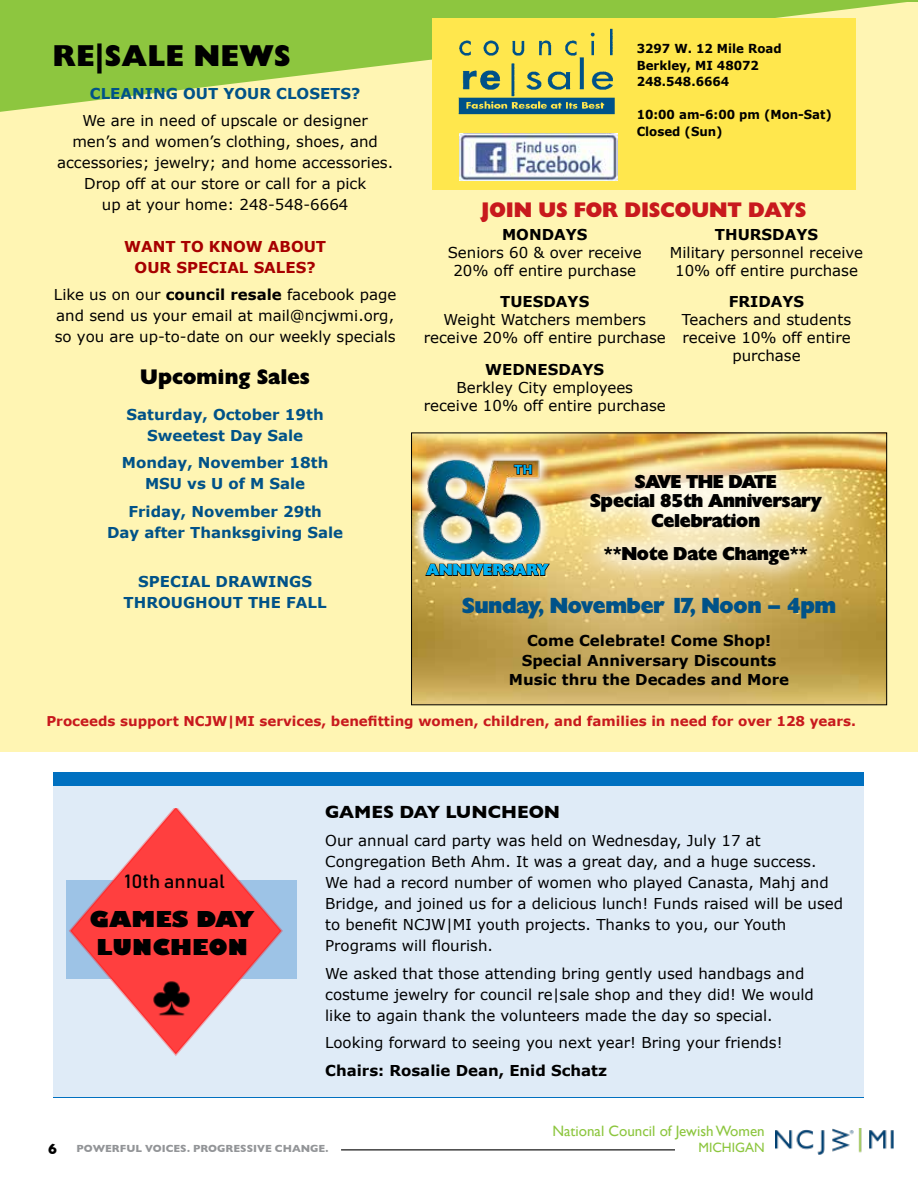
<style>
.page{position:relative;width:918px;height:1188px;background:#fff}
.page>*{position:absolute;margin:0;border:0;box-sizing:border-box;transform-origin:0 0}
.t1{font:30px "Gill Sans Extra Bold Display";letter-spacing:.02em;color:#000}
.t2{font:800 21.3px/28px "Gill Sans";color:#000;text-align:center;scale:1.06 1}
.t3{font:21px "Gallant";color:#005288}
.t4{font:21px "Gill Sans Extra Bold Display";color:#c8191d}
.t5{font:21px "Gill Sans Extra Bold Display";color:#000}
.t6{font:18.9px "Bahnschrift";color:#000;scale:1.06 1}
.t7{font:18px/19.5px "Gallant";color:#000;text-align:center}
.t8{font:700 18px "Gill Sans";color:#000}
.t9{font:15.3px "Gallant";letter-spacing:.03em;color:#00aeef}
.t10{font:15px/21px "Verdana";color:#000;text-align:center}
.t11{font:700 15px/21px "Verdana";color:#005288;text-align:center}
.t12{font:700 15px/19.5px "Verdana";color:#000;text-align:center}
.t13{font:700 15px/21px "Verdana";color:#a70000;text-align:center}
.t14{font:15px "Gill Sans";color:#8dc63f}
.t15{font:700 15px "Gill Sans";color:#000}
.t16{font:700 13.5px "Verdana";color:#c8191d}
.t17{font:13.5px "Gill Sans";color:#8dc63f}
.t18{font:700 12.45px/16.5px "Verdana";color:#000;scale:.95 1}
.t19{font:700 12.3px "Verdana";color:#00aeef}
.t20{font:700 10.5px "Gill Sans";color:#939598}
.s1{font-weight:700}
</style>
<div class="page">
<div style="left:54px;top:772px;width:810px;height:14px;background:#0070c0"></div>
<div style="left:54px;top:786px;width:810px;height:311px;background:#dfebf7"></div>
<div style="left:0;top:0;width:918px;height:752px;background:#fff5b3"></div>
<img style="left:775px;top:1128px;width:119px;height:26px">
<hr style="left:341px;top:1149px;width:334px;height:1px;background:#000">
<svg style="left:0;top:1px;width:918px;height:111px;fill:#8dc63f"></svg>
<hr style="left:0;top:0;width:918px;height:1px;background:#8dc63f">
<div style="left:432px;top:18px;width:423px;height:172px;background:#ffe74d"></div>
<img style="left:458px;top:28px;width:157px;height:87px">
<img style="left:459px;top:133px;width:158px;height:48px">
<div style="left:66px;top:880px;width:231px;height:99px;background:#9dc3e6"></div>
<svg style="left:69px;top:808px;width:214px;height:248px"></svg>
<img style="left:152px;top:979px;width:39px;height:39px">
<img style="left:413px;top:435px;width:472px;height:268px">
<div style="left:411px;top:433px;width:476px;height:272px;border:1px solid #000"></div>
<div style="left:565px;top:449px;width:281px;height:140px;background:#fff;opacity:.8"></div>
<div style="left:410px;top:447px;width:142px;height:126px;background:#fff;opacity:.9"></div>
<img style="left:420px;top:448px;width:127px;height:119px">
<svg style="left:424px;top:563px;width:127px;height:14px;background:#877746"></svg>
<svg style="left:513px;top:464px;width:20px;height:11px"></svg>
<h1 class="t1" style="left:53px;top:38px;width:239px">RE|SALE NEWS</h1>
<p class="t11" style="left:90px;top:83px;width:272px">CLEANING OUT YOUR CLOSETS?</p>
<p class="t10" style="left:57px;top:111px;width:338px">We are in need of upscale or designer<br>men’s and women’s clothing, shoes, and accessories; jewelry; and home accessories.<br>Drop off at our store or call for a pick<br>up at your home: 248-548-6664</p>
<p class="t13" style="left:124px;top:236px;width:204px">WANT TO KNOW ABOUT<br>OUR SPECIAL SALES?</p>
<p class="t10" style="left:54px;top:285px;width:344px;text-align:left">Like us on our <span class="s1">council resale</span> facebook page and send us your email at mail@ncjwmi.org, so you are up-to-date on our weekly specials</p>
<h3 class="t5" style="left:140px;top:364px;width:171px">Upcoming Sales</h3>
<p class="t11" style="left:127px;top:404px;width:199px">Saturday, October 19th<br>Sweetest Day Sale</p>
<p class="t11" style="left:122px;top:453px;width:208px">Monday, November 18th<br>MSU vs U of M Sale</p>
<p class="t11" style="left:107px;top:501px;width:238px">Friday, November 29th<br>Day after Thanksgiving Sale</p>
<p class="t11" style="left:124px;top:571px;width:205px">SPECIAL DRAWINGS<br>THROUGHOUT THE FALL</p>
<p class="t18" style="left:637px;top:40px;width:154px">3297 W. 12 Mile Road<br>Berkley, MI 48072<br>248.548.6664</p>
<p class="t18" style="left:637px;top:107px;width:207px">10:00 am-6:00 pm (Mon-Sat)<br>Closed (Sun)</p>
<h3 class="t4" style="left:481px;top:198px;width:327px">JOIN US FOR DISCOUNT DAYS</h3>
<p class="t12" style="left:502px;top:225px;width:87px">MONDAYS</p>
<p class="t10" style="left:448px;top:244px;width:196px;line-height:18px">Seniors 60 &amp; over receive<br>20% off entire purchase</p>
<p class="t12" style="left:500px;top:292px;width:91px">TUESDAYS</p>
<p class="t10" style="left:424px;top:311px;width:244px;line-height:18px">Weight Watchers members receive 20% off entire purchase</p>
<p class="t12" style="left:485px;top:360px;width:121px">WEDNESDAYS</p>
<p class="t10" style="left:424px;top:379px;width:244px;line-height:18px">Berkley City employees<br>receive 10% off entire purchase</p>
<p class="t12" style="left:715px;top:225px;width:105px">THURSDAYS</p>
<p class="t10" style="left:670px;top:244px;width:195px;line-height:18px">Military personnel receive<br>10% off entire purchase</p>
<p class="t12" style="left:729px;top:292px;width:77px">FRIDAYS</p>
<p class="t10" style="left:682px;top:311px;width:171px;line-height:18px">Teachers and students receive 10% off entire purchase</p>
<p class="t19" style="left:514px;top:462px;width:20px">TH</p>
<p class="t9" style="left:427px;top:562px;width:123px">ANNIVERSARY</p>
<p class="t7" style="left:590px;top:473px;width:233px">SAVE THE DATE<br>Special 85th Anniversary<br>Celebration</p>
<p class="t7" style="left:604px;top:545px;width:205px">**Note Date Change**</p>
<h3 class="t3" style="left:462px;top:596px;width:375px">Sunday, November 17, Noon – 4pm</h3>
<p class="t12" style="left:509px;top:631px;width:282px">Come Celebrate! Come Shop!<br>Special Anniversary Discounts<br>Music thru the Decades and More</p>
<p class="t16" style="left:46px;top:712px;width:811px">Proceeds support NCJW|MI services, benefitting women, children, and families in need for over 128 years.</p>
<p class="t15" style="left:48px;top:1137px;width:10px">6</p>
<p class="t6" style="left:125px;top:869px;width:96px">10th annual</p>
<h2 class="t2" style="left:90px;top:907px;width:157px">GAMES DAY<br>LUNCHEON</h2>
<p class="t8" style="left:325px;top:798px;width:236px">GAMES DAY LUNCHEON</p>
<p class="t10" style="left:325px;top:830px;width:520px;text-align:left">Our annual card party was held on Wednesday, July 17 at Congregation Beth Ahm. It was a great day, and a huge success.<br>We had a record number of women who played Canasta, Mahj and Bridge, and joined us for a delicious lunch! Funds raised will be used to benefit NCJW|MI youth projects. Thanks to you, our Youth Programs will flourish.</p>
<p class="t10" style="left:325px;top:963px;width:490px;text-align:left">We asked that those attending bring gently used handbags and costume jewelry for council re|sale shop and they did! We would like to again thank the volunteers made the day so special.</p>
<p class="t10" style="left:325px;top:1033px;width:459px">Looking forward to seeing you next year! Bring your friends!</p>
<p class="t12" style="left:325px;top:1061px;width:283px">Chairs: Rosalie Dean, Enid Schatz</p>
<p class="t14" style="left:552px;top:1122px;width:214px">National Council of Jewish Women</p>
<p class="t20" style="left:77px;top:1140px;width:253px">POWERFUL VOICES. PROGRESSIVE CHANGE.</p>
<p class="t17" style="left:698px;top:1140px;width:68px">MICHIGAN</p>
</div>
